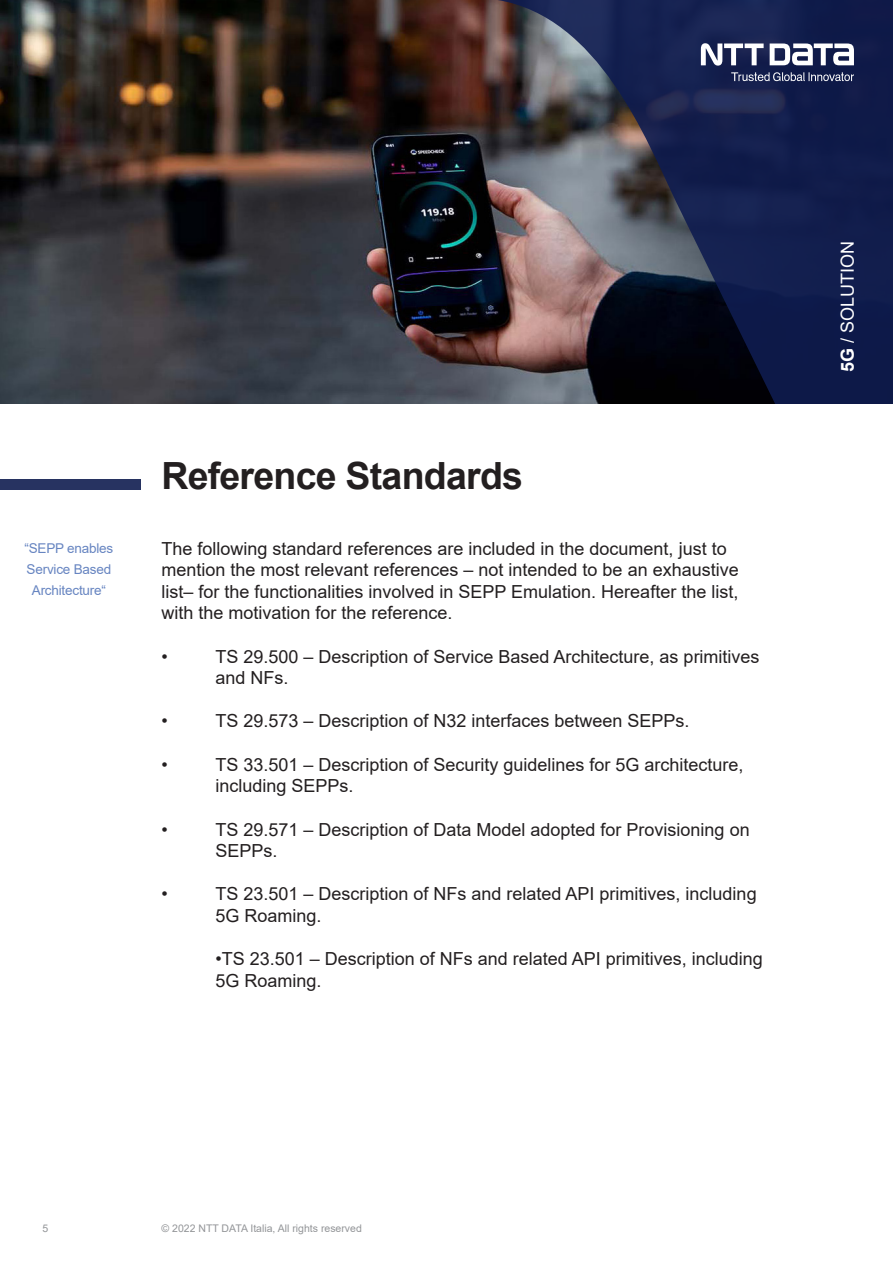
<style>
.page{position:relative;width:893px;height:1263px;background:#fff}
.page>*{position:absolute;margin:0;border:0;box-sizing:border-box;transform-origin:0 0}
.Headline_Chapter_20p{font:700 37.5px "Arial";letter-spacing:-.02em;color:#231f20}
.t1{font:18px/21.6px "Arial";color:#231f20}
.t2{font:18px "Arial";color:#fff}
.Legende_9pt{font:13.5px "Arial";letter-spacing:-.015em;color:#6785c1}
.t3{font:10.5px "Arial";color:#939598}
.s1{font-weight:700}
</style>
<div class="page">
<img style="left:0;top:0;width:497px;height:404px">
<div style="left:0;top:479px;width:141px;height:11px;background:#273361"></div>
<svg style="left:497px;top:0;width:396px;height:404px;background:#313450"></svg>
<svg style="left:701px;top:43px;width:153px;height:38px"></svg>
<p class="Legende_9pt" style="left:24px;top:539px;width:90px">“SEPP enables</p>
<p class="Legende_9pt" style="left:27px;top:560px;width:86px">Service Based</p>
<p class="Legende_9pt" style="left:32px;top:581px;width:76px">Architecture“</p>
<p class="Headline_Chapter_20p" style="left:161px;top:449px;width:363px">Reference Standards</p>
<p class="t1" style="left:161px;top:537px;width:579px">The following standard references are included in the document, just to mention the most relevant references – not intended to be an exhaustive list– for the functionalities involved in SEPP Emulation. Hereafter the list, with the motivation for the reference.</p>
<p class="t1" style="left:161px;top:645px;width:8px">•</p>
<p class="t1" style="left:215px;top:645px;width:546px">TS 29.500 – Description of Service Based Architecture, as primitives and NFs.</p>
<p class="t1" style="left:161px;top:710px;width:8px">•</p>
<p class="t1" style="left:215px;top:710px;width:476px">TS 29.573 – Description of N32 interfaces between SEPPs.</p>
<p class="t1" style="left:161px;top:753px;width:8px">•</p>
<p class="t1" style="left:215px;top:753px;width:530px">TS 33.501 – Description of Security guidelines for 5G architecture, including SEPPs.</p>
<p class="t1" style="left:161px;top:818px;width:8px">•</p>
<p class="t1" style="left:215px;top:818px;width:536px">TS 29.571 – Description of Data Model adopted for Provisioning on<br>SEPPs.</p>
<p class="t1" style="left:161px;top:883px;width:8px">•</p>
<p class="t1" style="left:215px;top:883px;width:543px">TS 23.501 – Description of NFs and related API primitives, including<br>5G Roaming.</p>
<p class="t1" style="left:215px;top:948px;width:549px">•TS 23.501 – Description of NFs and related API primitives, including<br>5G Roaming.</p>
<p class="t2" style="left:835px;top:372px;width:133px;rotate:-90deg"><span class="s1">5G</span> / SOLUTION</p>
<p class="t3" style="left:43px;top:1221px;width:7px">5</p>
<p class="t3" style="left:162px;top:1221px;width:202px">© 2022 NTT DATA Italia, All rights reserved</p>
</div>
